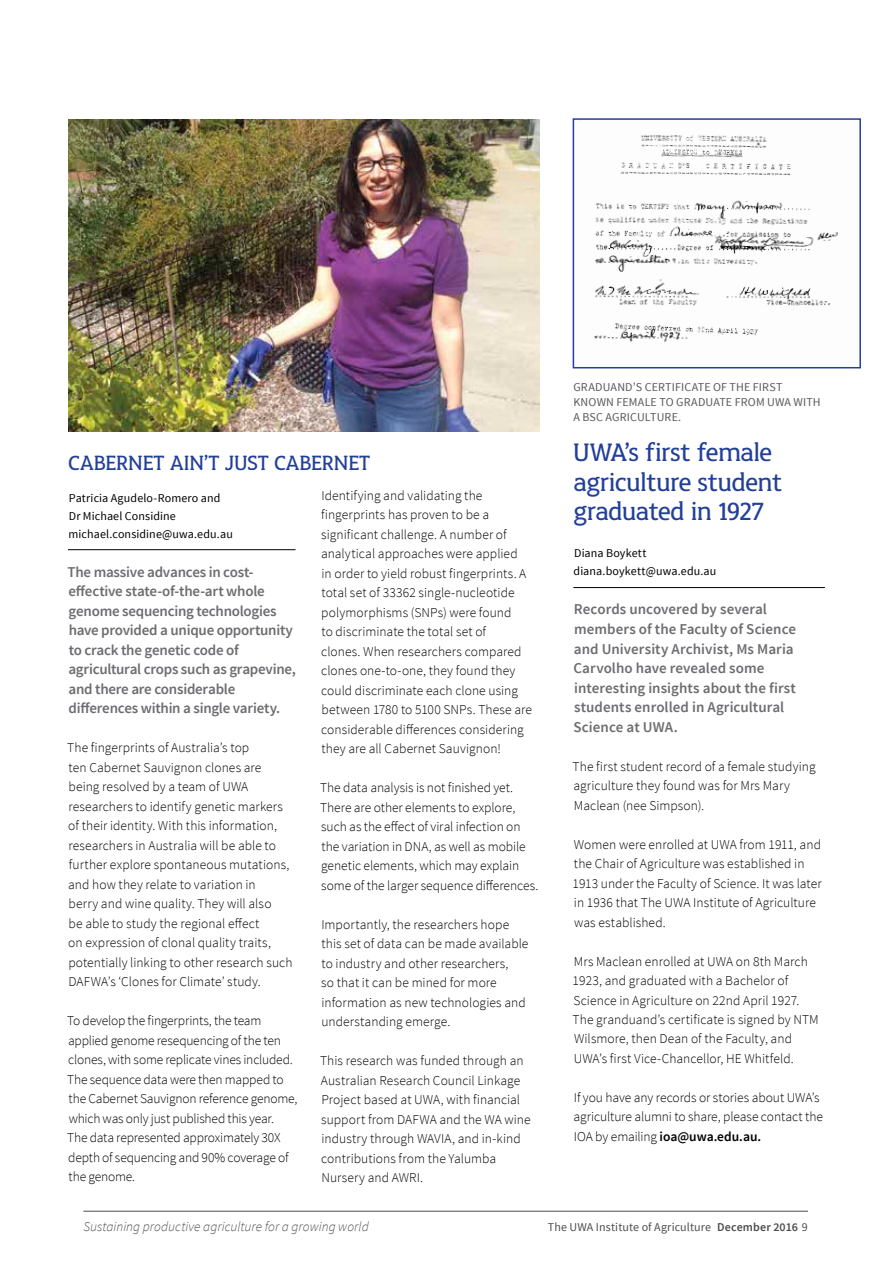
<style>
.page{position:relative;width:893px;height:1263px;background:#fff}
.page>*{position:absolute;margin:0;border:0;box-sizing:border-box;transform-origin:0 0}
.t1{font:27px/29.2px "UWA";letter-spacing:-.015em;color:#223f99}
.t2{font:22.2px "UWA";letter-spacing:-.005em;color:#223f99}
.t3{font:600 15px/19.5px "Source Sans Pro";letter-spacing:-.01em;color:#6d6d71}
.t4{font:300 13.5px/19.5px "Source Sans Pro";letter-spacing:.005em;color:#000}
.t5{font:300 13.5px/19.5px "Source Sans Pro";letter-spacing:-.015em;color:#000}
.t6{font:italic 300 13.5px "Source Sans Pro";color:#4d4d4e}
.t7{font:12px/18px "Source Sans Pro";letter-spacing:.01em;color:#000}
.t8{font:12px/14.7px "Source Sans Pro";letter-spacing:.01em;color:#57595b}
.t9{font:12px "Source Sans Pro";letter-spacing:.01em;color:#4d4d4e}
.s1{font-weight:600}
</style>
<div class="page">
<hr style="left:83px;top:1211px;width:725px;height:1px;background:#4d4d4e">
<hr style="left:68px;top:549px;width:228px;height:1px;background:#000">
<img style="left:68px;top:119px;width:471px;height:312px">
<hr style="left:573px;top:587px;width:252px;height:1px;background:#000">
<img style="left:579px;top:121px;width:259px;height:222px">
<div style="left:573px;top:118px;width:288px;height:250px;border:2px solid #223f99"></div>
<h2 class="t2" style="left:69px;top:451px;width:303px">CABERNET AIN’T JUST CABERNET</h2>
<p class="t7" style="left:68px;top:489px;width:166px">Patricia Agudelo-Romero and<br>Dr Michael Considine michael.considine@uwa.edu.au</p>
<p class="t3" style="left:68px;top:562px;width:230px">The massive advances in cost&shy;effective state-of-the-art whole genome sequencing technologies have provided a unique opportunity to crack the genetic code of agricultural crops such as grapevine, and there are considerable differences within a single variety.</p>
<p class="t4" style="left:67px;top:738px;width:227px">The fingerprints of Australia’s top<br>ten Cabernet Sauvignon clones are being resolved by a team of UWA researchers to identify genetic markers of their identity. With this information, researchers in Australia will be able to further explore spontaneous mutations, and how they relate to variation in<br>berry and wine quality. They will also<br>be able to study the regional effect<br>on expression of clonal quality traits, potentially linking to other research such DAFWA’s ‘Clones for Climate’ study.</p>
<p class="t5" style="left:67px;top:1011px;width:232px">To develop the fingerprints, the team applied genome resequencing of the ten clones, with some replicate vines included.<br>The sequence data were then mapped to the Cabernet Sauvignon reference genome, which was only just published this year.<br>The data represented approximately 30X depth of sequencing and 90% coverage of the genome.</p>
<p class="t4" style="left:321px;top:486px;width:213px">Identifying and validating the fingerprints has proven to be a significant challenge. A number of analytical approaches were applied<br>in order to yield robust fingerprints. A total set of 33362 single-nucleotide polymorphisms (SNPs) were found<br>to discriminate the total set of<br>clones. When researchers compared clones one-to-one, they found they could discriminate each clone using between 1780 to 5100 SNPs. These are considerable differences considering they are all Cabernet Sauvignon!</p>
<p class="t4" style="left:320px;top:778px;width:220px">The data analysis is not finished yet.<br>There are other elements to explore, such as the effect of viral infection on the variation in DNA, as well as mobile genetic elements, which may explain some of the larger sequence differences.</p>
<p class="t4" style="left:321px;top:914px;width:209px">Importantly, the researchers hope this set of data can be made available to industry and other researchers,<br>so that it can be mined for more information as new technologies and understanding emerge.</p>
<p class="t4" style="left:320px;top:1051px;width:212px">This research was funded through an<br>Australian Research Council Linkage<br>Project based at UWA, with financial support from DAFWA and the WA wine industry through WAVIA, and in-kind contributions from the Yalumba<br>Nursery and AWRI.</p>
<p class="t8" style="left:573px;top:380px;width:249px">GRADUAND’S CERTIFICATE OF THE FIRST<br>KNOWN FEMALE TO GRADUATE FROM UWA WITH<br>A BSC AGRICULTURE.</p>
<h1 class="t1" style="left:573px;top:438px;width:210px">UWA’s first female agriculture student graduated in 1927</h1>
<p class="t7" style="left:574px;top:545px;width:144px">Diana Boykett diana.boykett@uwa.edu.au</p>
<p class="t3" style="left:573px;top:600px;width:224px">Records uncovered by several members of the Faculty of Science and University Archivist, Ms Maria<br>Carvolho have revealed some interesting insights about the first students enrolled in Agricultural<br>Science at UWA.</p>
<p class="t4" style="left:573px;top:756px;width:244px">The first student record of a female studying agriculture they found was for Mrs Mary<br>Maclean (nee Simpson).</p>
<p class="t4" style="left:573px;top:834px;width:251px">Women were enrolled at UWA from 1911, and the Chair of Agriculture was established in 1913 under the Faculty of Science. It was later in 1936 that The UWA Institute of Agriculture was established.</p>
<p class="t4" style="left:573px;top:951px;width:248px">Mrs Maclean enrolled at UWA on 8th March 1923, and graduated with a Bachelor of Science in Agriculture on 22nd April 1927.<br>The granduand’s certificate is signed by NTM Wilsmore, then Dean of the Faculty, and UWA’s first Vice-Chancellor, HE Whitfeld.</p>
<p class="t4" style="left:573px;top:1088px;width:251px">If you have any records or stories about UWA’s agriculture alumni to share, please contact the<br>IOA by emailing <span class="s1">ioa@uwa.edu.au.</span></p>
<p class="t6" style="left:83px;top:1218px;width:287px">Sustaining productive agriculture for a growing world</p>
<p class="t9" style="left:548px;top:1219px;width:262px">The UWA Institute of Agriculture <span class="s1">December 2016</span> 9</p>
</div>
